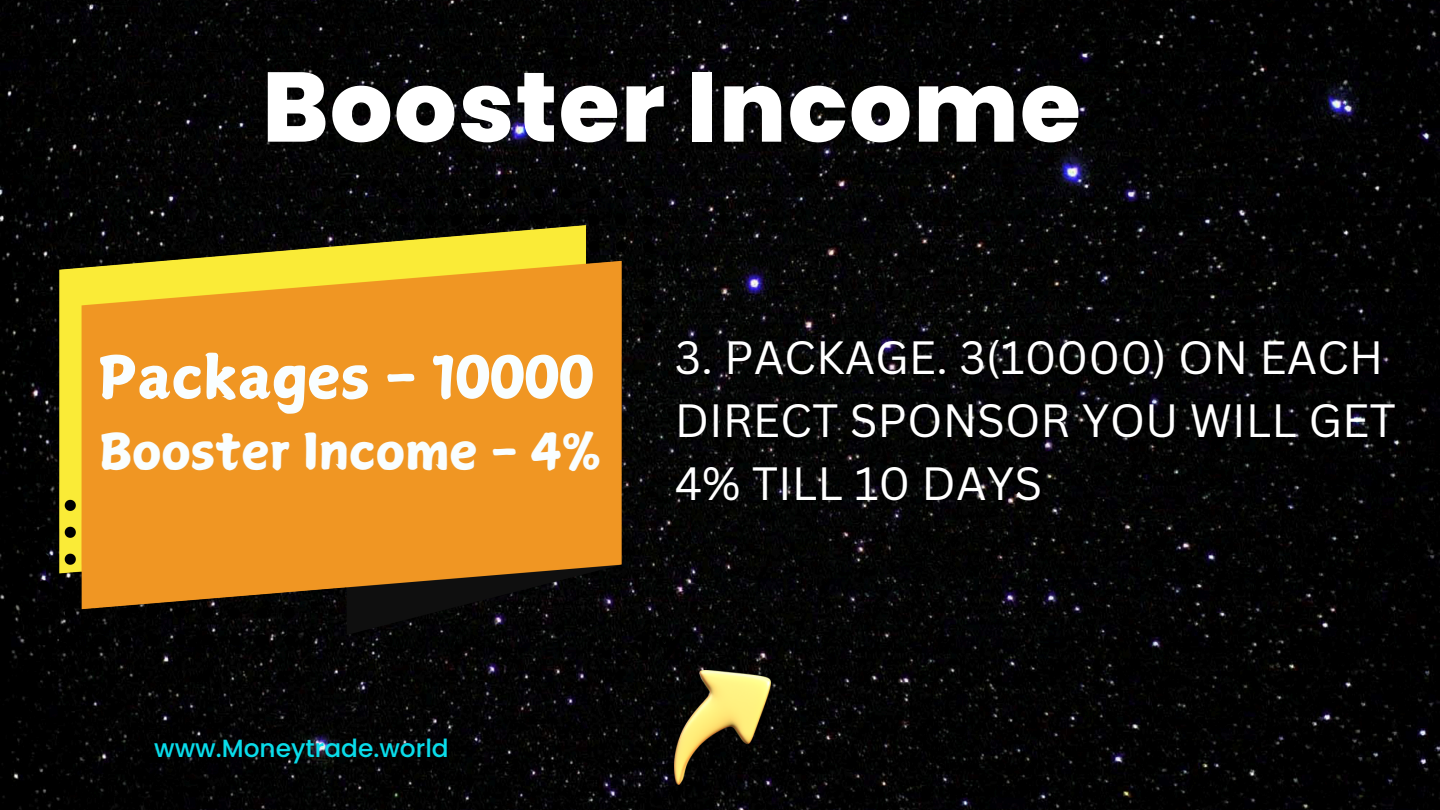
<style>
.page{position:relative;width:1440px;height:810px;background:#fff}
.page>*{position:absolute;margin:0;border:0;box-sizing:border-box;transform-origin:0 0}
.t1{font:800 98.6px "Poppins";letter-spacing:.015em;color:#fff}
.t2{font:57.5px "Canva Surname Fu";color:#f9feff}
.t3{font:48.7px "Canva Surname Fu";color:#f9feff}
.t4{font:45.4px/63.1px "Canva Sans";color:#fff}
.t5{font:500 24.9px "Poppins";color:#09dcea}
</style>
<div class="page">
<img style="left:0;top:0;width:1440px;height:810px">
<svg style="left:38px;top:500px;width:11px;height:11px"></svg>
<svg style="left:38px;top:527px;width:11px;height:11px"></svg>
<svg style="left:38px;top:554px;width:11px;height:11px"></svg>
<svg style="left:38px;top:580px;width:11px;height:12px"></svg>
<svg style="left:38px;top:607px;width:11px;height:11px"></svg>
<svg style="left:38px;top:634px;width:11px;height:11px"></svg>
<svg style="left:66px;top:639px;width:11px;height:6px"></svg>
<svg style="left:93px;top:639px;width:11px;height:6px"></svg>
<svg style="left:120px;top:639px;width:11px;height:6px"></svg>
<svg style="left:147px;top:639px;width:12px;height:6px"></svg>
<svg style="left:175px;top:639px;width:11px;height:6px"></svg>
<svg style="left:202px;top:639px;width:11px;height:6px"></svg>
<svg style="left:229px;top:639px;width:12px;height:6px"></svg>
<svg style="left:257px;top:639px;width:11px;height:6px"></svg>
<svg style="left:284px;top:639px;width:11px;height:6px"></svg>
<svg style="left:397px;top:188px;width:11px;height:11px"></svg>
<svg style="left:425px;top:188px;width:11px;height:11px"></svg>
<svg style="left:452px;top:188px;width:11px;height:11px"></svg>
<svg style="left:479px;top:188px;width:11px;height:11px"></svg>
<svg style="left:506px;top:188px;width:12px;height:11px"></svg>
<svg style="left:534px;top:188px;width:11px;height:11px"></svg>
<svg style="left:561px;top:188px;width:11px;height:11px"></svg>
<svg style="left:588px;top:188px;width:11px;height:11px"></svg>
<svg style="left:616px;top:188px;width:11px;height:11px"></svg>
<img style="left:55px;top:210px;width:577px;height:429px">
<svg style="left:643px;top:188px;width:11px;height:11px"></svg>
<svg style="left:643px;top:215px;width:11px;height:11px"></svg>
<svg style="left:643px;top:242px;width:11px;height:11px"></svg>
<svg style="left:643px;top:268px;width:11px;height:11px"></svg>
<svg style="left:643px;top:295px;width:11px;height:11px"></svg>
<svg style="left:643px;top:322px;width:11px;height:11px"></svg>
<img style="left:675px;top:670px;width:96px;height:114px">
<p class="t1" style="left:262px;top:38px;width:820px">Booster Income</p>
<p class="t2" style="left:99px;top:348px;width:496px">Packages - 10000</p>
<p class="t3" style="left:99px;top:427px;width:504px">Booster Income - 4%</p>
<h2 class="t4" style="left:675px;top:325px;width:723px">3. PACKAGE. 3(10000) ON EACH<br>DIRECT SPONSOR YOU WILL GET<br>4% TILL 10 DAYS</h2>
<h3 class="t5" style="left:154px;top:731px;width:296px">www.Moneytrade.world</h3>
</div>
